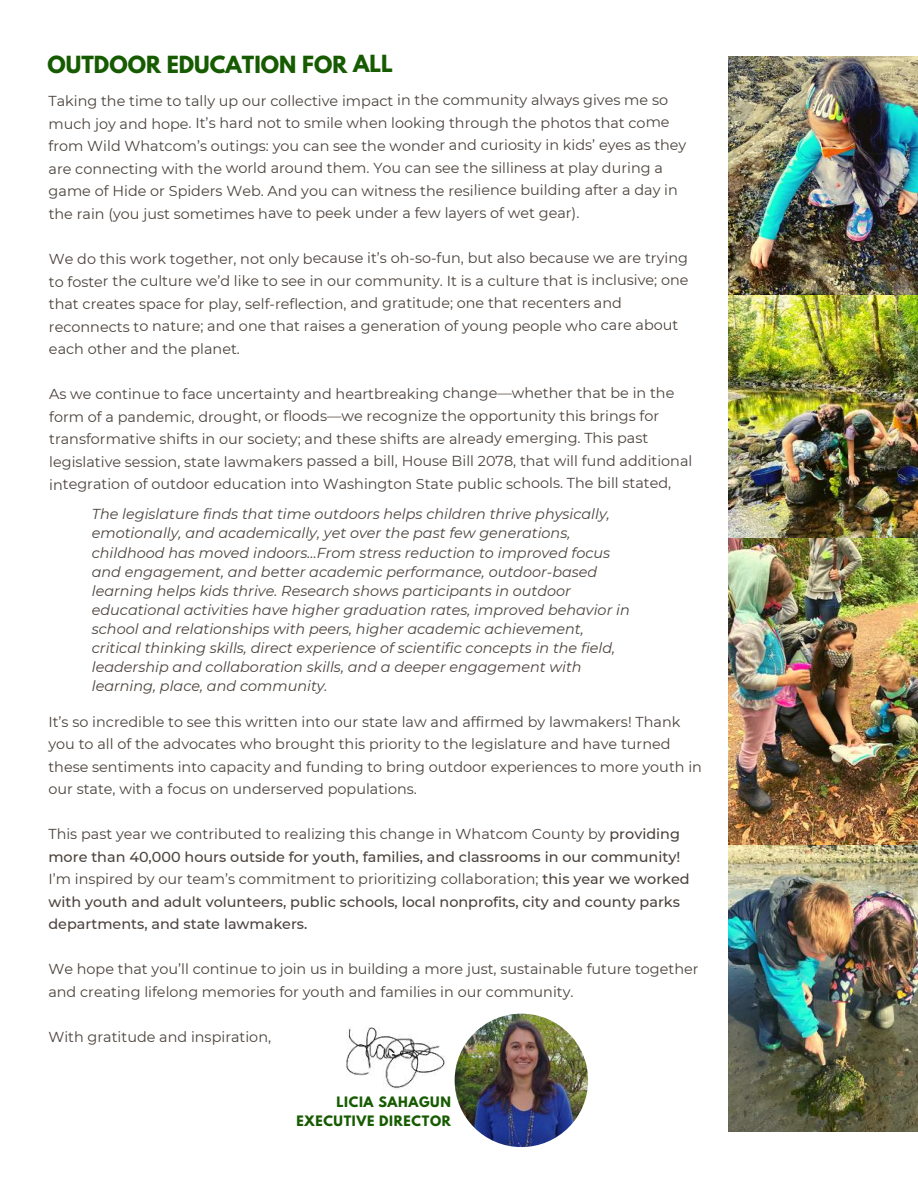
<style>
.page{position:relative;width:918px;height:1188px;background:#fff}
.page>*{position:absolute;margin:0;border:0;box-sizing:border-box;transform-origin:0 0}
.t1{font:700 20.85px "League Spartan";letter-spacing:-.005em;color:#165b00}
.t2{font:14.4px/22.5px "Montserrat";letter-spacing:-.005em;color:#4b433d}
.t3{font:italic 14.4px/19.2px "Montserrat";color:#4b433d}
.t4{font:500 14.4px/22.5px "Montserrat";color:#4b433d}
.t5{font:700 12.75px/19.2px "League Spartan";letter-spacing:.045em;color:#165b00;text-align:right}
.s1{font-weight:400}
</style>
<div class="page">
<img style="left:346px;top:1027px;width:99px;height:62px">
<img style="left:728px;top:56px;width:190px;height:463px">
<img style="left:728px;top:519px;width:190px;height:613px">
<img style="left:455px;top:1014px;width:133px;height:133px;border-radius:50%">
<h1 class="t1" style="left:48px;top:54px;width:347px">OUTDOOR EDUCATION FOR ALL</h1>
<p class="t2" style="left:48px;top:89px;width:640px">Taking the time to tally up our collective impact in the community always gives me so much joy and hope. It’s hard not to smile when looking through the photos that come from Wild Whatcom’s outings: you can see the wonder and curiosity in kids’ eyes as they are connecting with the world around them. You can see the silliness at play during a game of Hide or Spiders Web. And you can witness the resilience building after a day in the rain (you just sometimes have to peek under a few layers of wet gear).</p>
<p class="t2" style="left:49px;top:247px;width:641px">We do this work together, not only because it’s oh-so-fun, but also because we are trying to foster the culture we’d like to see in our community. It is a culture that is inclusive; one that creates space for play, self-reflection, and gratitude; one that recenters and reconnects to nature; and one that raises a generation of young people who care about each other and the planet.</p>
<p class="t2" style="left:49px;top:382px;width:645px">As we continue to face uncertainty and heartbreaking change—whether that be in the form of a pandemic, drought, or floods—we recognize the opportunity this brings for transformative shifts in our society; and these shifts are already emerging. This past legislative session, state lawmakers passed a bill, House Bill 2078, that will fund additional integration of outdoor education into Washington State public schools. The bill stated,</p>
<p class="t3" style="left:92px;top:505px;width:540px">The legislature finds that time outdoors helps children thrive physically, emotionally, and academically, yet over the past few generations, childhood has moved indoors…From stress reduction to improved focus and engagement, and better academic performance, outdoor-based learning helps kids thrive. Research shows participants in outdoor educational activities have higher graduation rates, improved behavior in school and relationships with peers, higher academic achievement, critical thinking skills, direct experience of scientific concepts in the field, leadership and collaboration skills, and a deeper engagement with learning, place, and community.</p>
<p class="t2" style="left:48px;top:710px;width:655px">It’s so incredible to see this written into our state law and affirmed by lawmakers! Thank you to all of the advocates who brought this priority to the legislature and have turned these sentiments into capacity and funding to bring outdoor experiences to more youth in our state, with a focus on underserved populations.</p>
<p class="t4" style="left:48px;top:823px;width:643px"><span class="s1">This past year we contributed to realizing this change in Whatcom County by</span> providing more than 40,000 hours outside for youth, families, and classrooms in our community!<br><span class="s1">I’m inspired by our team’s commitment to prioritizing collaboration;</span> this year we worked with youth and adult volunteers, public schools, local nonprofits, city and county parks departments, and state lawmakers.</p>
<p class="t2" style="left:48px;top:958px;width:652px">We hope that you’ll continue to join us in building a more just, sustainable future together and creating lifelong memories for youth and families in our community.</p>
<p class="t2" style="left:48px;top:1025px;width:224px">With gratitude and inspiration,</p>
<p class="t5" style="left:297px;top:1094px;width:156px">LICIA SAHAGUN<br>EXECUTIVE DIRECTOR</p>
</div>
